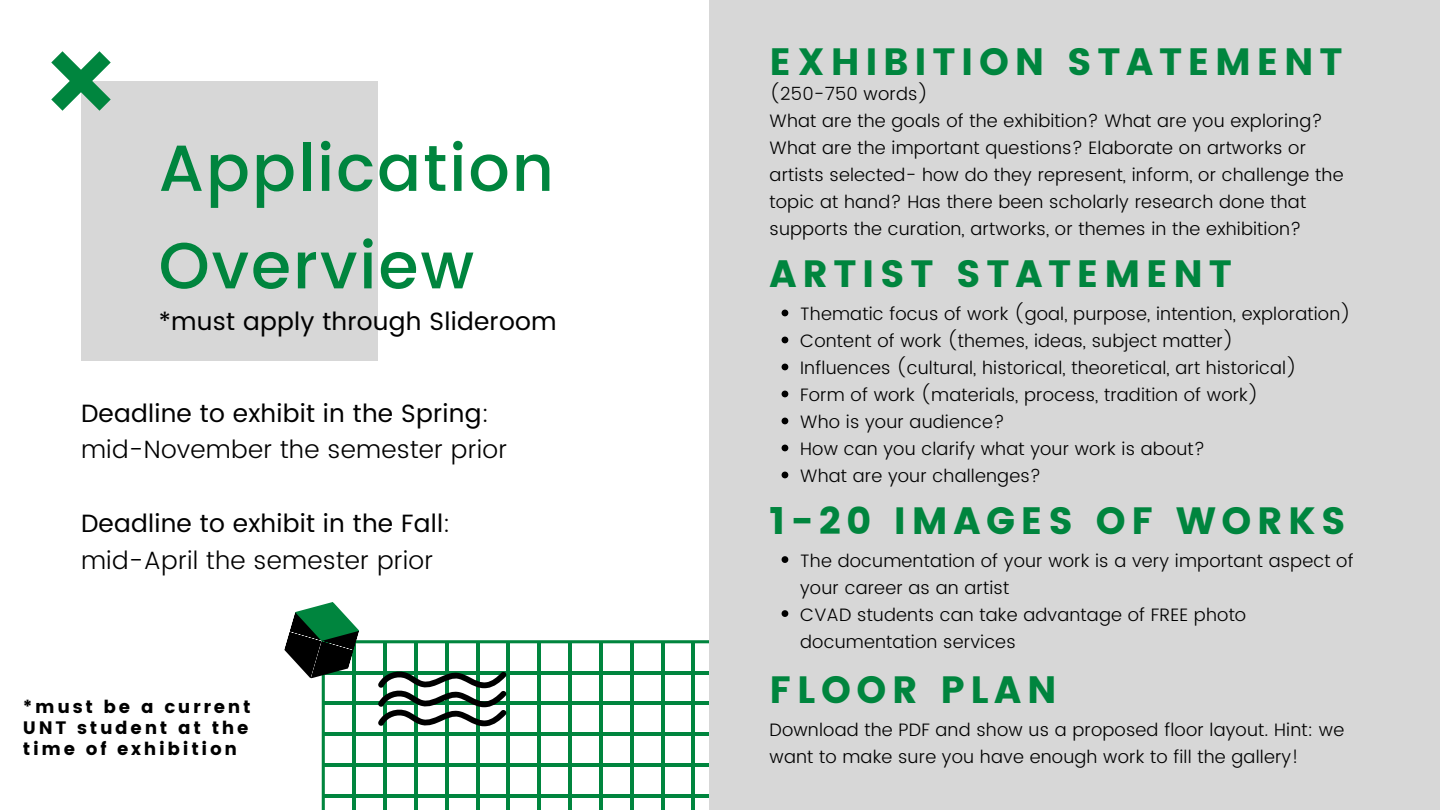
<style>
.page{position:relative;width:1440px;height:810px;background:#fff}
.page>*{position:absolute;margin:0;border:0;box-sizing:border-box;transform-origin:0 0}
.t1{font:500 65px/97.5px "Poppins";letter-spacing:.03em;color:#00853e}
.t2{font:38px "Poppins";letter-spacing:.15em;color:#00853e}
.t3{font:25px/36.8px "Poppins";letter-spacing:.01em;color:#000}
.t4{font:300 25px/36.8px "Poppins";letter-spacing:.01em;color:#000}
.t5{font:300 18px/27px "Poppins";letter-spacing:.01em;color:#000}
.t6{font:18px/21px "Poppins";letter-spacing:.15em;color:#000;text-align:justify}
.s1{font-weight:400}
.s2{font-weight:300}
</style>
<div class="page">
<div style="left:81px;top:81px;width:296px;height:280px;background:#d7d7d7"></div>
<svg style="left:322px;top:640px;width:387px;height:170px"></svg>
<svg style="left:378px;top:669px;width:129px;height:58px"></svg>
<div style="left:709px;top:0;width:731px;height:810px;background:#d7d7d7"></div>
<svg style="left:51px;top:51px;width:60px;height:60px"></svg>
<svg style="left:782px;top:310px;width:6px;height:6px"></svg>
<svg style="left:782px;top:337px;width:6px;height:6px"></svg>
<svg style="left:782px;top:364px;width:6px;height:6px"></svg>
<svg style="left:782px;top:391px;width:6px;height:6px"></svg>
<svg style="left:782px;top:418px;width:6px;height:6px"></svg>
<svg style="left:782px;top:445px;width:6px;height:6px"></svg>
<svg style="left:782px;top:472px;width:6px;height:6px"></svg>
<svg style="left:782px;top:556px;width:6px;height:7px"></svg>
<svg style="left:782px;top:610px;width:6px;height:7px"></svg>
<svg style="left:284px;top:602px;width:75px;height:76px"></svg>
<h2 class="t1" style="left:159px;top:120px;width:397px">Application<br>Overview</h2>
<h3 class="t3" style="left:159px;top:303px;width:399px">*must apply through Slideroom</h3>
<h1 class="t4" style="left:81px;top:395px;width:428px"><span class="s1">Deadline to exhibit in the Spring</span>: mid-November the semester prior</h1>
<h3 class="t3" style="left:81px;top:505px;width:371px">Deadline to exhibit in the Fall<span class="s2">: mid-April the semester prior</span></h3>
<h3 class="t6" style="left:23px;top:697px;width:229px">*must be a current UNT student at the time of exhibition</h3>
<p class="t2" style="left:770px;top:39px;width:575px">EXHIBITION STATEMENT</p>
<p class="t5" style="left:770px;top:81px;width:160px">(250-750 words)</p>
<h2 class="t5" style="left:770px;top:108px;width:576px">What are the goals of the exhibition? What are you exploring?<br>What are the important questions? Elaborate on artworks or artists selected- how do they represent, inform, or challenge the topic at hand? Has there been scholarly research done that supports the curation, artworks, or themes in the exhibition?</h2>
<p class="t2" style="left:770px;top:252px;width:464px">ARTIST STATEMENT</p>
<p class="t5" style="left:800px;top:300px;width:552px">Thematic focus of work (goal, purpose, intention, exploration)</p>
<p class="t5" style="left:800px;top:327px;width:435px">Content of work (themes, ideas, subject matter)</p>
<p class="t5" style="left:800px;top:354px;width:498px">Influences (cultural, historical, theoretical, art historical)</p>
<p class="t5" style="left:800px;top:381px;width:460px">Form of work (materials, process, tradition of work)</p>
<p class="t5" style="left:800px;top:408px;width:206px">Who is your audience?</p>
<p class="t5" style="left:800px;top:435px;width:406px">How can you clarify what your work is about?</p>
<h2 class="t5" style="left:800px;top:462px;width:242px">What are your challenges?</h2>
<p class="t2" style="left:770px;top:499px;width:578px">1-20 IMAGES OF WORKS</p>
<p class="t5" style="left:800px;top:547px;width:555px">The documentation of your work is a very important aspect of your career as an artist</p>
<h2 class="t5" style="left:800px;top:601px;width:448px">CVAD students can take advantage of FREE photo documentation services</h2>
<p class="t2" style="left:770px;top:668px;width:289px">FLOOR PLAN</p>
<p class="t5" style="left:770px;top:716px;width:576px">Download the PDF and show us a proposed floor layout. Hint: we want to make sure you have enough work to fill the gallery!</p>
</div>
